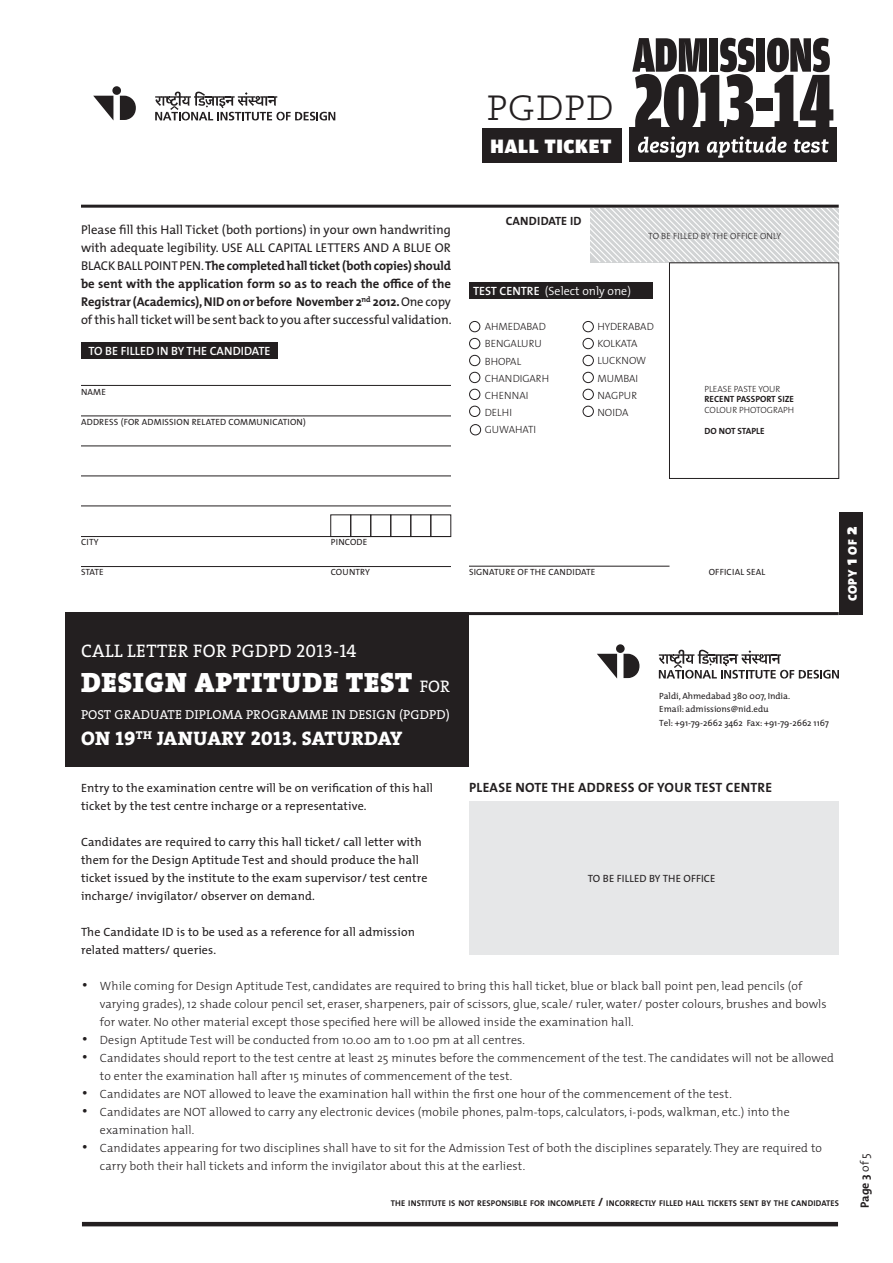
<style>
.page{position:relative;width:893px;height:1263px;background:#fff}
.page>*{position:absolute;margin:0;border:0;box-sizing:border-box;transform-origin:0 0}
.t1{font:300 45px "Caecilia LT Std";color:#231f20}
.t2{font:28.05px "The Serif Black Caps";letter-spacing:.03em;color:#fff}
.t3{font:900 20.4px "Amplitude";letter-spacing:.03em;color:#fff}
.t4{font:19.65px "The Serif Extra Bold Caps";letter-spacing:.02em;color:#fff}
.t5{font:18.3px "The Serif";letter-spacing:.025em;color:#fff}
.t6{font:300 18px/18px "The Mix";color:#231f20}
.t7{font:700 13.5px "The Mix";letter-spacing:.025em;color:#231f20}
.t8{font:13.05px "The Serif Regular Caps";letter-spacing:.01em;color:#fff}
.t9{font:12.75px/18px "The Mix";color:#231f20;text-align:justify}
.t10{font:900 12.6px "The Mix";letter-spacing:.05em;color:#fff}
.t11{font:300 12px/18px "The Mix";letter-spacing:.01em;color:#231f20}
.t12{font:12px/18px "The Mix";letter-spacing:.01em;color:#231f20}
.t13{font:600 12px "The Mix";color:#fff}
.t14{font:300 12px "The Mix";color:#fff}
.t15{font:700 12px "The Mix";color:#231f20}
.t16{font:300 10.5px/17.2px "The Mix";color:#231f20}
.t17{font:10.5px "The Mix";letter-spacing:.01em;color:#231f20}
.t18{font:9px/13.5px "The Mix";letter-spacing:.01em;color:#231f20}
.t19{font:300 9px "The Mix";color:#231f20}
.t20{font:700 9px "The Mix";color:#231f20}
.t21{font:700 8.4px "The Mix";letter-spacing:.015em;color:#231f20}
.s1{font-weight:700}
.s2{font-weight:600}
.s3{font-size:18px}
.s4{font-family:"The Serif Regular Caps"}
.s5{font-family:"The Serif Regular Caps";font-size:16.8px}
.s6{font-size:12px}
.s7{font-weight:300}
</style>
<div class="page">
<svg style="left:542px;top:204px;width:298px;height:60px"></svg>
<div style="left:81px;top:342px;width:196px;height:16px;background:#231f20"></div>
<svg style="left:93px;top:96px;width:20px;height:24px"></svg>
<svg style="left:120px;top:96px;width:16px;height:24px"></svg>
<div style="left:112px;top:86px;width:9px;height:9px;background:#231f20;border-radius:50%"></div>
<svg style="left:155px;top:92px;width:180px;height:28px"></svg>
<hr style="left:469px;top:566px;width:200px;height:1px;background:#231f20">
<hr style="left:81px;top:205px;width:758px;height:3px;background:#231f20">
<hr style="left:81px;top:612px;width:758px;height:3px;background:#231f20">
<hr style="left:81px;top:385px;width:370px;height:1px;background:#231f20">
<hr style="left:81px;top:416px;width:370px;height:1px;background:#231f20">
<hr style="left:81px;top:446px;width:370px;height:1px;background:#231f20">
<hr style="left:81px;top:476px;width:370px;height:1px;background:#231f20">
<hr style="left:81px;top:506px;width:370px;height:1px;background:#231f20">
<hr style="left:81px;top:536px;width:370px;height:1px;background:#231f20">
<hr style="left:81px;top:566px;width:370px;height:1px;background:#231f20">
<div style="left:482px;top:128px;width:139px;height:34px;background:#231f20"></div>
<div style="left:331px;top:515px;width:20px;height:22px;border:1px solid #231f20"></div>
<div style="left:351px;top:515px;width:20px;height:22px;border:1px solid #231f20"></div>
<div style="left:371px;top:515px;width:20px;height:22px;border:1px solid #231f20"></div>
<div style="left:391px;top:515px;width:20px;height:22px;border:1px solid #231f20"></div>
<div style="left:411px;top:515px;width:20px;height:22px;border:1px solid #231f20"></div>
<div style="left:669px;top:263px;width:170px;height:216px;border:1px solid #231f20"></div>
<div style="left:469px;top:801px;width:370px;height:153px;background:#e6e7e8"></div>
<div style="left:65px;top:612px;width:404px;height:154px;background:#231f20"></div>
<svg style="left:597px;top:654px;width:20px;height:24px"></svg>
<svg style="left:623px;top:654px;width:16px;height:24px"></svg>
<div style="left:616px;top:644px;width:9px;height:9px;background:#231f20;border-radius:50%"></div>
<svg style="left:658px;top:650px;width:181px;height:28px"></svg>
<div style="left:839px;top:513px;width:23px;height:102px;background:#231f20"></div>
<hr style="left:82px;top:1222px;width:756px;height:4px;background:#231f20">
<div style="left:630px;top:127px;width:207px;height:35px;background:#231f20"></div>
<svg style="left:632px;top:38px;width:201px;height:120px"></svg>
<div style="left:469px;top:283px;width:184px;height:16px;background:#231f20"></div>
<div style="left:469px;top:321px;width:11px;height:11px;border:1px solid #231f20;border-radius:50%"></div>
<div style="left:469px;top:338px;width:11px;height:11px;border:1px solid #231f20;border-radius:50%"></div>
<div style="left:469px;top:355px;width:11px;height:11px;border:1px solid #231f20;border-radius:50%"></div>
<div style="left:469px;top:372px;width:11px;height:11px;border:1px solid #231f20;border-radius:50%"></div>
<div style="left:469px;top:389px;width:11px;height:11px;border:1px solid #231f20;border-radius:50%"></div>
<div style="left:469px;top:406px;width:11px;height:11px;border:1px solid #231f20;border-radius:50%"></div>
<div style="left:583px;top:321px;width:11px;height:11px;border:1px solid #231f20;border-radius:50%"></div>
<div style="left:583px;top:338px;width:11px;height:11px;border:1px solid #231f20;border-radius:50%"></div>
<div style="left:583px;top:355px;width:11px;height:11px;border:1px solid #231f20;border-radius:50%"></div>
<div style="left:583px;top:372px;width:11px;height:11px;border:1px solid #231f20;border-radius:50%"></div>
<div style="left:583px;top:406px;width:11px;height:11px;border:1px solid #231f20;border-radius:50%"></div>
<div style="left:583px;top:389px;width:11px;height:11px;border:1px solid #231f20;border-radius:50%"></div>
<div style="left:470px;top:424px;width:11px;height:11px;border:1px solid #231f20;border-radius:50%"></div>
<h1 class="t1" style="left:486px;top:79px;width:129px">pgdpd</h1>
<h3 class="t3" style="left:490px;top:135px;width:123px">HALL TICKET</h3>
<p class="t9" style="left:81px;top:220px;width:372px">Please fill this Hall Ticket (both portions) in your own handwriting with adequate legibility. USE ALL CAPITAL LETTERS AND A BLUE OR BLACK BALL POINT PEN. <span class="s1">The completed hall ticket (both copies) should be sent with the application form so as to reach the office of the Registrar (Academics), NID on or before November 2</span><sup>nd</sup> <span class="s1">2012.</span> One copy of this hall ticket will be sent back to you after successful validation.</p>
<p class="t13" style="left:88px;top:341px;width:184px">TO BE FILLED IN BY THE CANDIDATE</p>
<p class="t18" style="left:81px;top:385px;width:26px">NAME</p>
<p class="t18" style="left:81px;top:415px;width:226px">ADDRESS (FOR ADMISSION RELATED COMMUNICATION)</p>
<p class="t15" style="left:506px;top:211px;width:77px">CANDIDATE ID</p>
<p class="t19" style="left:648px;top:228px;width:34px">TO BE FILLE</p>
<p class="t19" style="left:692px;top:228px;width:26px">D BY THE</p>
<p class="t19" style="left:730px;top:228px;width:52px">OFFICE ONLY</p>
<p class="t14" style="left:473px;top:281px;width:159px"><span class="s2">TEST CENTRE</span> (Select only one)</p>
<p class="t16" style="left:485px;top:318px;width:66px">AHMEDABAD<br>BENGALURU<br>BHOPAL<br>CHANDIGARH<br>CHENNAI<br>DELHI<br>GUWAHATI</p>
<p class="t16" style="left:597px;top:318px;width:58px">HYDERABAD<br>KOLKATA<br>LUCKNOW<br>MUMBAI<br>NAGPUR<br>NOIDA</p>
<p class="t19" style="left:704px;top:381px;width:77px">PLEASE PASTE YOUR</p>
<p class="t20" style="left:704px;top:391px;width:91px">RECENT PASSPORT SIZE</p>
<p class="t19" style="left:704px;top:402px;width:46px">COLOUR PHOTOG</p>
<p class="t19" style="left:773px;top:402px;width:21px">RAPH</p>
<p class="t20" style="left:704px;top:423px;width:62px">DO NOT STAPLE</p>
<p class="t18" style="left:81px;top:535px;width:19px">CITY</p>
<p class="t18" style="left:81px;top:565px;width:24px">STATE</p>
<p class="t18" style="left:331px;top:535px;width:38px">PINCODE</p>
<p class="t18" style="left:331px;top:565px;width:41px">COUNTRY</p>
<p class="t18" style="left:469px;top:565px;width:128px">SIGNATURE OF THE CANDIDATE</p>
<p class="t18" style="left:709px;top:565px;width:58px">OFFICIAL SEAL</p>
<p class="t10" style="left:842px;top:601px;width:76px;rotate:-90deg">copy <span class="s3">1</span> of <span class="s3">2</span></p>
<h3 class="t5" style="left:81px;top:635px;width:277px">CALL LETTER FOR PGDPD <span class="s4">2013-14</span></h3>
<h2 class="t2" style="left:81px;top:659px;width:371px">DESIGN APTITUDE TEST <span class="s5">FOR</span></h2>
<p class="t8" style="left:81px;top:703px;width:370px">POST GRADUATE DIPLOMA PROGRAMME IN DESIGN (PGDPD)</p>
<h3 class="t4" style="left:81px;top:722px;width:310px">ON 19<sup>TH</sup> JANUARY 2013. SATURDAY</h3>
<p class="t18" style="left:659px;top:689px;width:171px">Paldi, Ahmedabad 380 007, India.<br>Email: admissions@nid.edu<br>Tel: +91-79-2662 3462 Fax: +91-79-2662 1167</p>
<p class="t7" style="left:469px;top:776px;width:305px">PLEASE NOTE THE ADDRESS OF YOUR TEST CENTRE</p>
<p class="t12" style="left:81px;top:779px;width:354px">Entry to the examination centre will be on verification of this hall ticket by the test centre incharge or a representative.</p>
<p class="t12" style="left:81px;top:833px;width:348px">Candidates are required to carry this hall ticket/ call letter with them for the Design Aptitude Test and should produce the hall ticket issued by the institute to the exam supervisor/ test centre incharge/ invigilator/ observer on demand.</p>
<p class="t12" style="left:81px;top:923px;width:335px">The Candidate ID is to be used as a reference for all admission related matters/ queries.</p>
<p class="t11" style="left:100px;top:977px;width:736px">While coming for Design Aptitude Test, candidates are required to bring this hall ticket, blue or black ball point pen, lead pencils (of varying grades), 12 shade colour pencil set, eraser, sharpeners, pair of scissors, glue, scale/ ruler, water/ poster colours, brushes and bowls for water. No other material except those specified here will be allowed inside the examination hall.<br>Design Aptitude Test will be conducted from 10.00 am to 1.00 pm at all centres.<br>Candidates should report to the test centre at least 25 minutes before the commencement of the test. The candidates will not be allowed to enter the examination hall after 15 minutes of commencement of the test.<br>Candidates are NOT allowed to leave the examination hall within the first one hour of the commencement of the test.<br>Candidates are NOT allowed to carry any electronic devices (mobile phones, palm-tops, calculators, i-pods, walkman, etc.) into the examination hall.<br>Candidates appearing for two disciplines shall have to sit for the Admission Test of both the disciplines separately. They are required to carry both their hall tickets and inform the invigilator about this at the earliest.</p>
<p class="t17" style="left:588px;top:870px;width:129px">TO BE FILLED BY THE OFFICE</p>
<h3 class="t6" style="left:81px;top:974px;width:9px">•</h3>
<h3 class="t6" style="left:81px;top:1028px;width:9px">• •</h3>
<h3 class="t6" style="left:81px;top:1082px;width:9px">• •</h3>
<h3 class="t6" style="left:81px;top:1136px;width:9px">•</h3>
<p class="t21" style="left:391px;top:1196px;width:450px">THE INSTITUTE IS NOT RESPONSIBLE FOR INCOMPLETE <span class="s6">/</span> INCORRECTLY FILLED HALL TICKETS SENT BY THE CANDIDATES</p>
<p class="t15" style="left:855px;top:1208px;width:57px;rotate:-90deg">Page 3 <span class="s7">of 5</span></p>
</div>
